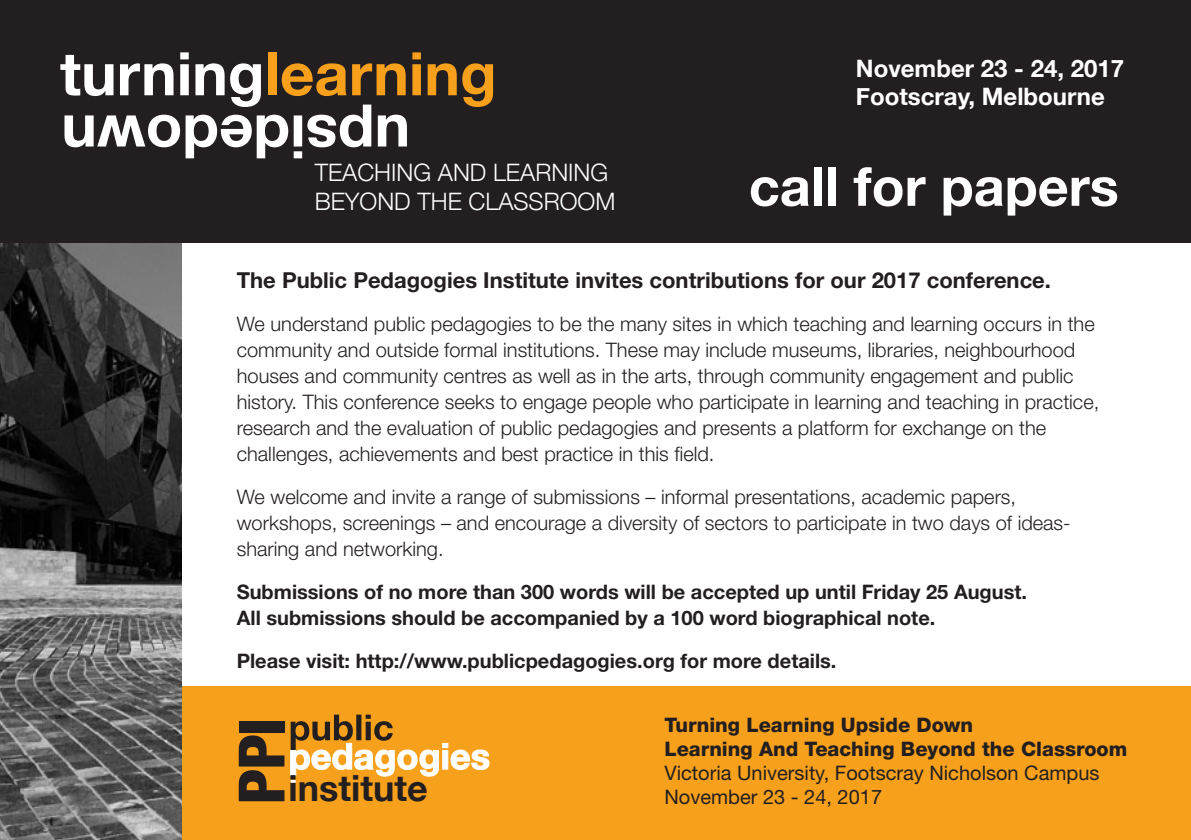
<style>
.page{position:relative;width:1191px;height:840px;background:#fff}
.page>*{position:absolute;margin:0;border:0;box-sizing:border-box;transform-origin:0 0}
.t1{font:800 condensed 64px "Helvetica Neue LT Std";color:#231f20}
.t2{font:700 60px "Helvetica Neue";color:#f7a01b}
.t3{font:700 60px "Helvetica Neue";color:#fff}
.t4{font:700 54px "Helvetica Neue";color:#fff}
.t5{font:700 36px "Helvetica Neue";color:#231f20}
.t6{font:300 24px "Helvetica Neue";color:#fff}
.t7{font:700 24px "Helvetica Neue";color:#fff}
.t8{font:700 22px "Helvetica Neue LT Std";color:#231f20}
.t9{font:300 20px/26px "Helvetica Neue LT Std";color:#231f20}
.t10{font:700 20px "Helvetica Neue LT Std";color:#231f20}
.t11{font:800 20px "Helvetica Neue LT Std";color:#231f20}
.t12{font:20px "Helvetica Neue LT Std";color:#231f20}
.s1{color:#fff}
</style>
<div class="page">
<img style="left:0;top:242px;width:183px;height:597px">
<div style="left:0;top:0;width:1191px;height:242px;background:#231f20"></div>
<div style="left:183px;top:686px;width:1008px;height:153px;background:#f7a01b"></div>
<svg style="left:290px;top:714px;width:199px;height:68px"></svg>
<p class="t2" style="left:60px;top:37px;width:438px"><span class="s1">turning</span>learning</p>
<p class="t3" style="left:410px;top:174px;width:350px;rotate:-180deg">upsidedown</p>
<p class="t6" style="left:315px;top:157px;width:295px">TEACHING AND LEARNING</p>
<p class="t6" style="left:315px;top:186px;width:302px">BEYOND THE CLASSROOM</p>
<p class="t7" style="left:856px;top:53px;width:270px">November 23 - 24, 2017</p>
<p class="t7" style="left:856px;top:82px;width:250px">Footscray, Melbourne</p>
<p class="t4" style="left:748px;top:153px;width:371px">call for papers</p>
<p class="t8" style="left:237px;top:266px;width:815px">The Public Pedagogies Institute invites contributions for our 2017 conference.</p>
<p class="t9" style="left:237px;top:310px;width:864px">We understand public pedagogies to be the many sites in which teaching and learning occurs in the community and outside formal institutions. These may include museums, libraries, neighbourhood houses and community centres as well as in the arts, through community engagement and public history. This conference seeks to engage people who participate in learning and teaching in practice, research and the evaluation of public pedagogies and presents a platform for exchange on the challenges, achievements and best practice in this field.</p>
<p class="t9" style="left:237px;top:483px;width:835px">We welcome and invite a range of submissions – informal presentations, academic papers, workshops, screenings – and encourage a diversity of sectors to participate in two days of ideas&shy;sharing and networking.</p>
<p class="t10" style="left:237px;top:579px;width:791px">Submissions of no more than 300 words will be accepted up until Friday 25 August.</p>
<p class="t10" style="left:237px;top:605px;width:700px">All submissions should be accompanied by a 100 word biographical note.</p>
<p class="t10" style="left:237px;top:648px;width:601px">Please visit: http://www.publicpedagogies.org for more details.</p>
<p class="t1" style="left:222px;top:804px;width:88px;rotate:-90deg">PPI</p>
<p class="t5" style="left:288px;top:765px;width:141px">institute</p>
<p class="t11" style="left:664px;top:712px;width:310px">Turning Learning Upside Down</p>
<p class="t11" style="left:664px;top:736px;width:464px">Learning And Teaching Beyond the Classroom</p>
<p class="t12" style="left:664px;top:760px;width:436px">Victoria University, Footscray Nicholson Campus</p>
<p class="t12" style="left:664px;top:784px;width:219px">November 23 - 24, 2017</p>
</div>
